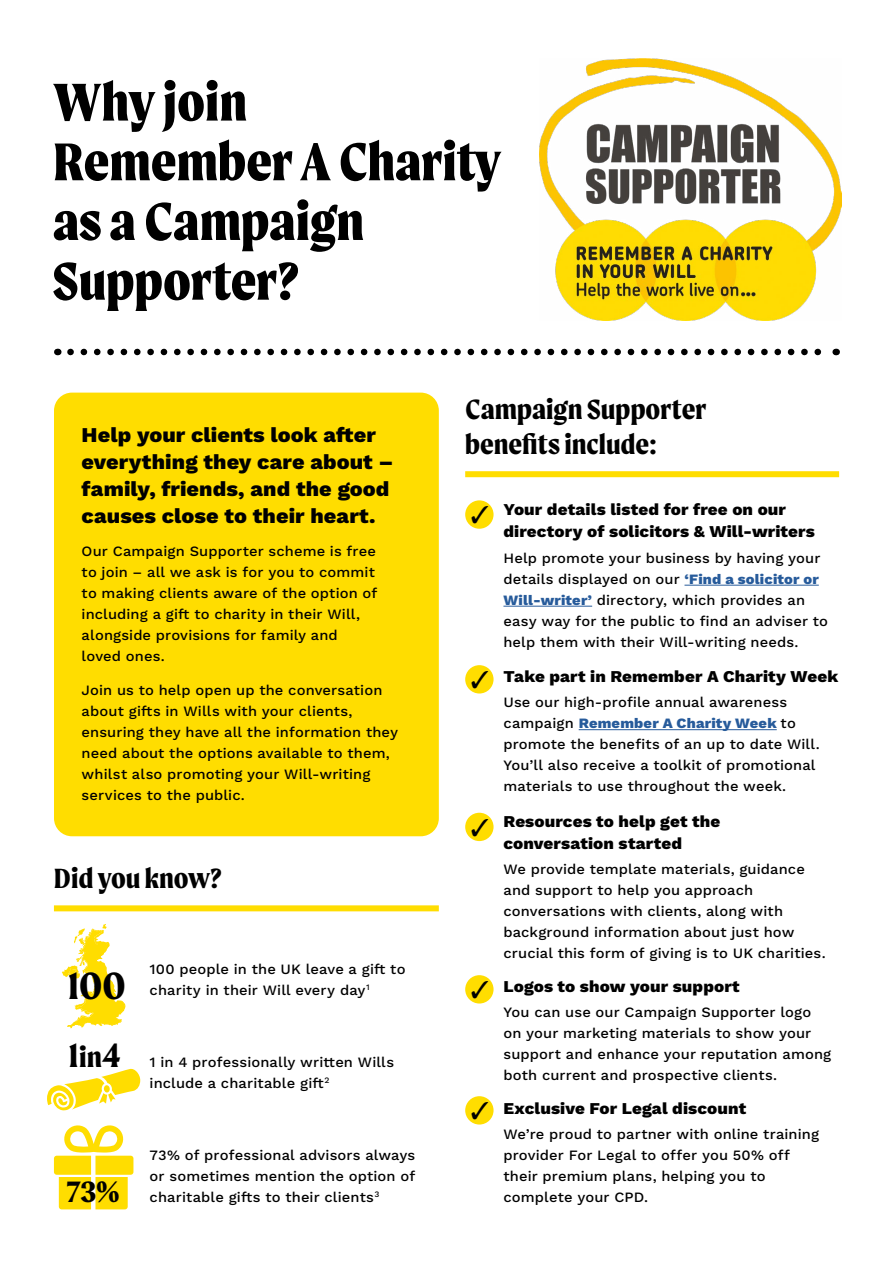
<style>
.page{position:relative;width:893px;height:1263px;background:#fff}
.page>*{position:absolute;margin:0;border:0;box-sizing:border-box;transform-origin:0 0}
.t1{font:800 56.55px/59.7px "Moret";color:#000}
.t2{font:700 40.35px "Moret";color:#000}
.t3{font:700 35.7px "Moret";color:#000}
.t4{font:700 31.35px "Moret";color:#000}
.t5{font:700 29.55px/35.4px "Moret";color:#000}
.t6{font:800 21px/27px "Work Sans";letter-spacing:.005em;color:#000}
.t7{font:800 16.5px/22.5px "Work Sans";letter-spacing:.005em;color:#000}
.t8{font:500 14.25px/21px "Work Sans";letter-spacing:.01em;color:#000}
.s1{font-size:30.3px}
.s2{font-weight:800;color:#275b9b}
</style>
<div class="page">
<div style="left:54px;top:393px;width:385px;height:443px;background:#fd0;border-radius:18px"></div>
<svg style="left:70px;top:349px;width:752px;height:6px"></svg>
<div style="left:465px;top:471px;width:374px;height:6px;background:#fd0"></div>
<hr style="left:684px;top:585px;width:135px;height:1px;background:#275b9b">
<hr style="left:503px;top:606px;width:89px;height:1px;background:#275b9b">
<hr style="left:579px;top:729px;width:198px;height:1px;background:#275b9b">
<img style="left:540px;top:58px;width:301px;height:263px">
<div style="left:465px;top:500px;width:29px;height:29px;background:#fd0;border-radius:50%"></div>
<div style="left:465px;top:665px;width:29px;height:28px;background:#fd0;border-radius:50%"></div>
<div style="left:465px;top:813px;width:29px;height:28px;background:#fd0;border-radius:50%"></div>
<svg style="left:62px;top:924px;width:63px;height:104px"></svg>
<svg style="left:47px;top:1068px;width:93px;height:42px"></svg>
<svg style="left:54px;top:1125px;width:79px;height:84px"></svg>
<div style="left:54px;top:905px;width:385px;height:6px;background:#fd0"></div>
<div style="left:465px;top:975px;width:29px;height:28px;background:#fd0;border-radius:50%"></div>
<div style="left:465px;top:1096px;width:29px;height:28px;background:#fd0;border-radius:50%"></div>
<h1 class="t1" style="left:53px;top:71px;width:449px">Why join<br>Remember A Charity as a Campaign<br>Supporter?</h1>
<h3 class="t6" style="left:82px;top:422px;width:314px">Help your clients look after everything they care about – family, friends, and the good causes close to their heart.</h3>
<p class="t8" style="left:82px;top:542px;width:297px">Our Campaign Supporter scheme is free to join – all we ask is for you to commit to making clients aware of the option of including a gift to charity in their Will, alongside provisions for family and loved ones.</p>
<p class="t8" style="left:82px;top:680px;width:318px">Join us to help open up the conversation about gifts in Wills with your clients, ensuring they have all the information they need about the options available to them, whilst also promoting your Will-writing services to the public.</p>
<h3 class="t5" style="left:54px;top:860px;width:169px">Did you know?</h3>
<h2 class="t2" style="left:68px;top:962px;width:59px">100</h2>
<h3 class="t3" style="left:69px;top:1034px;width:53px">1<span class="s1">in</span>4</h3>
<h3 class="t4" style="left:67px;top:1173px;width:54px">73%</h3>
<p class="t8" style="left:150px;top:959px;width:257px">100 people in the UK leave a gift to charity in their Will every day<sup>1</sup></p>
<p class="t8" style="left:150px;top:1052px;width:246px">1 in 4 professionally written Wills include a charitable gift<sup>2</sup></p>
<p class="t8" style="left:150px;top:1145px;width:267px;text-align:justify">73% of professional advisors always or sometimes mention the option of charitable gifts to their clients<sup>3</sup></p>
<h3 class="t5" style="left:465px;top:391px;width:243px">Campaign Supporter benefits include:</h3>
<p class="t7" style="left:503px;top:499px;width:313px">Your details listed for free on our directory of solicitors &amp; Will-writers</p>
<p class="t8" style="left:503px;top:548px;width:326px">Help promote your business by having your details displayed on our <span class="s2">‘Find a solicitor or Will-writer’</span> directory, which provides an easy way for the public to find an adviser to help them with their Will-writing needs.</p>
<p class="t7" style="left:503px;top:666px;width:336px">Take part in Remember A Charity Week</p>
<p class="t8" style="left:503px;top:692px;width:318px">Use our high-profile annual awareness campaign <span class="s2">Remember A Charity Week</span> to promote the benefits of an up to date Will.<br>You’ll also receive a toolkit of promotional materials to use throughout the week.</p>
<p class="t7" style="left:503px;top:810px;width:218px">Resources to help get the conversation started</p>
<p class="t8" style="left:503px;top:859px;width:324px">We provide template materials, guidance and support to help you approach conversations with clients, along with background information about just how crucial this form of giving is to UK charities.</p>
<p class="t7" style="left:503px;top:976px;width:238px">Logos to show your support</p>
<p class="t8" style="left:503px;top:1002px;width:329px">You can use our Campaign Supporter logo on your marketing materials to show your support and enhance your reputation among both current and prospective clients.</p>
<p class="t7" style="left:503px;top:1098px;width:244px">Exclusive For Legal discount</p>
<p class="t8" style="left:503px;top:1125px;width:317px">We’re proud to partner with online training provider For Legal to offer you 50% off their premium plans, helping you to complete your CPD.</p>
</div>
